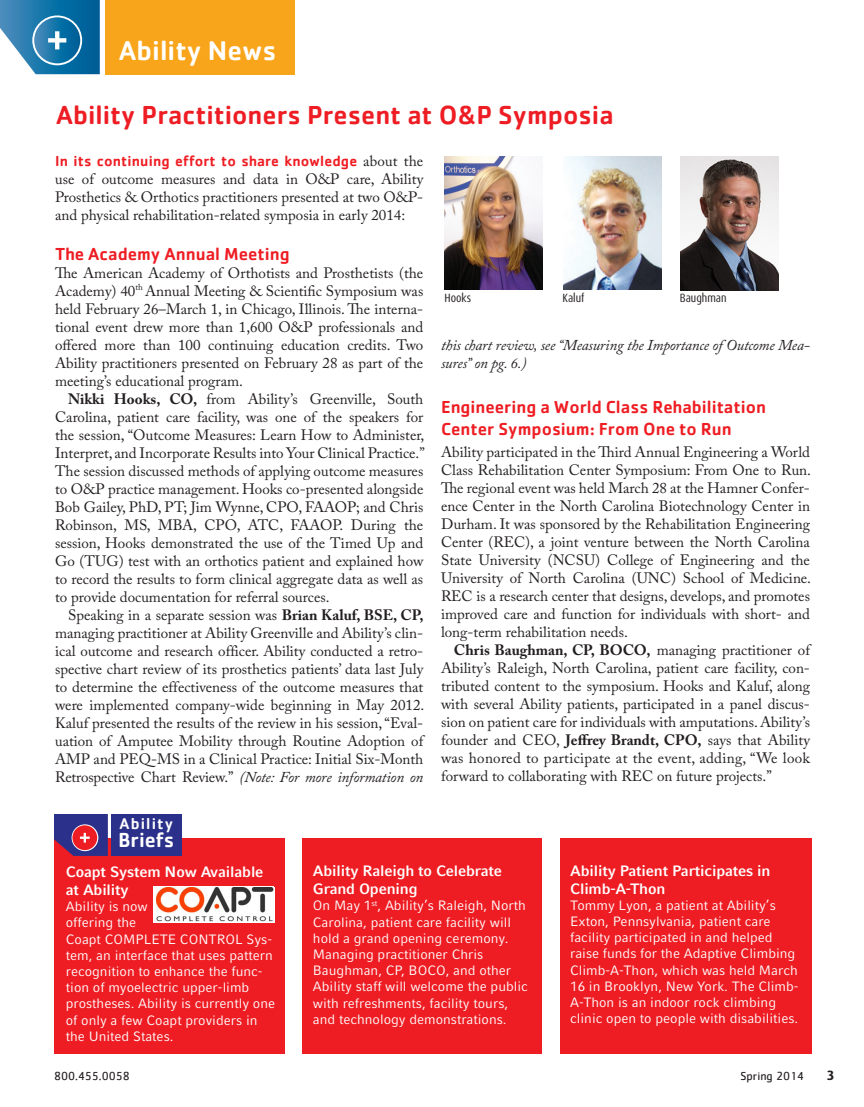
<style>
.page{position:relative;width:864px;height:1107px;background:#fff}
.page>*{position:absolute;margin:0;border:0;box-sizing:border-box;transform-origin:0 0}
.t1{font:500 28.05px "Cachet Std";color:#fff}
.t2{font:500 27px "Cachet Std";color:#ee1d23}
.t3{font:500 21.15px "Cachet Std";color:#fff}
.t4{font:500 18px/21.6px "Cachet Std";color:#ee1d23}
.t5{font:500 16.05px "Cachet Std";letter-spacing:.07em;color:#fff}
.t6{font:15px/18px "Adobe Caslon Pro";color:#231f20;text-align:justify}
.t7{font:700 15px/18px "Compatil Fact LT Pro";letter-spacing:-.01em;color:#fff}
.t8{font:italic 15px/18px "Adobe Caslon Pro";letter-spacing:-.01em;color:#231f20}
.t9{font:500 15px "Cachet";letter-spacing:.01em;color:#ee1d23}
.t10{font:13.5px/16.2px "Compatil Fact LT Pro";color:#fff}
.t11{font:700 13.5px "Dax OT";color:#231f20}
.t12{font:12px "Cachet";color:#231f20}
.t13{font:condensed 12px "Dax OT";color:#231f20}
.s1{font-family:"Adobe Caslon Pro";font-weight:400;color:#231f20}
.s2{font-weight:700}
.s3{font-style:italic}
</style>
<div class="page">
<div style="left:105px;top:0;width:189px;height:74px;background:#f9a51b"></div>
<svg style="left:0;top:0;width:100px;height:74px;background:#3e8ab6"></svg>
<div style="left:54px;top:838px;width:230px;height:216px;background:#ee1d23"></div>
<div style="left:302px;top:838px;width:240px;height:216px;background:#ee1d23"></div>
<div style="left:560px;top:838px;width:252px;height:216px;background:#ee1d23"></div>
<div style="left:111px;top:814px;width:70px;height:42px;background:#2b318a"></div>
<svg style="left:54px;top:814px;width:54px;height:42px"></svg>
<svg style="left:154px;top:886px;width:120px;height:37px"></svg>
<img style="left:156px;top:888px;width:118px;height:34px">
<img style="left:680px;top:156px;width:98px;height:134px">
<img style="left:445px;top:156px;width:98px;height:134px">
<img style="left:563px;top:156px;width:98px;height:134px">
<h1 class="t1" style="left:119px;top:33px;width:159px">Ability News</h1>
<h2 class="t2" style="left:56px;top:98px;width:559px">Ability Practitioners Present at O&amp;P Symposia</h2>
<p class="t9" style="left:55px;top:152px;width:370px">In its continuing effort to share knowledge <span class="s1">about the</span></p>
<p class="t6" style="left:55px;top:170px;width:370px">use of outcome measures and data in O&amp;P care, Ability Prosthetics &amp; Orthotics practitioners presented at two O&amp;P&shy;and physical rehabilitation-related symposia in early 2014:</p>
<p class="t4" style="left:55px;top:242px;width:236px">The Academy Annual Meeting</p>
<p class="t6" style="left:55px;top:263px;width:370px">The American Academy of Orthotists and Prosthetists (the Academy) 40<sup>th</sup> Annual Meeting &amp; Scientific Symposium was held February 26–March 1, in Chicago, Illinois. The interna&shy;tional event drew more than 1,600 O&amp;P professionals and offered more than 100 continuing education credits. Two Ability practitioners presented on February 28 as part of the meeting’s educational program.</p>
<p class="t6" style="left:55px;top:389px;width:371px;text-indent:13px"><span class="s2">Nikki Hooks, CO,</span> from Ability’s Greenville, South Carolina, patient care facility, was one of the speakers for the session, “Outcome Measures: Learn How to Administer, Interpret, and Incorporate Results into Your Clinical Practice.” The session discussed methods of applying outcome measures to O&amp;P practice management. Hooks co-presented alongside Bob Gailey, PhD, PT; Jim Wynne, CPO, FAAOP; and Chris Robinson, MS, MBA, CPO, ATC, FAAOP. During the session, Hooks demonstrated the use of the Timed Up and Go (TUG) test with an orthotics patient and explained how to record the results to form clinical aggregate data as well as to provide documentation for referral sources.</p>
<p class="t6" style="left:55px;top:605px;width:371px;text-indent:13px">Speaking in a separate session was <span class="s2">Brian Kaluf, BSE, CP, </span>managing practitioner at Ability Greenville and Ability’s clin&shy;ical outcome and research officer. Ability conducted a retro&shy;spective chart review of its prosthetics patients’ data last July to determine the effectiveness of the outcome measures that were implemented company-wide beginning in May 2012.<br>Kaluf presented the results of the review in his session, “Eval&shy;uation of Amputee Mobility through Routine Adoption of AMP and PEQ-MS in a Clinical Practice: Initial Six-Month Retrospective Chart Review.” <span class="s3">(Note: For more information on</span></p>
<p class="t5" style="left:120px;top:814px;width:55px">Ability</p>
<h3 class="t3" style="left:118px;top:827px;width:58px">Briefs</h3>
<p class="t13" style="left:444px;top:290px;width:28px">Hooks</p>
<p class="t13" style="left:562px;top:290px;width:24px">Kaluf</p>
<p class="t13" style="left:680px;top:290px;width:48px">Baughman</p>
<p class="t8" style="left:441px;top:336px;width:370px">this chart review, see “Measuring the Importance of Outcome Mea&shy;sures” on pg. 6.)</p>
<p class="t4" style="left:441px;top:396px;width:327px">Engineering a World Class Rehabilitation<br>Center Symposium: From One to Run</p>
<p class="t6" style="left:441px;top:443px;width:372px">Ability participated in the Third Annual Engineering a World Class Rehabilitation Center Symposium: From One to Run.<br>The regional event was held March 28 at the Hamner Confer&shy;ence Center in the North Carolina Biotechnology Center in Durham. It was sponsored by the Rehabilitation Engineering Center (REC), a joint venture between the North Carolina State University (NCSU) College of Engineering and the University of North Carolina (UNC) School of Medicine.<br>REC is a research center that designs, develops, and promotes improved care and function for individuals with short- and long-term rehabilitation needs.</p>
<p class="t6" style="left:441px;top:641px;width:371px;text-indent:13px"><span class="s2">Chris Baughman, CP, BOCO,</span> managing practitioner of Ability’s Raleigh, North Carolina, patient care facility, con&shy;tributed content to the symposium. Hooks and Kaluf, along with several Ability patients, participated in a panel discus&shy;sion on patient care for individuals with amputations. Ability’s founder and CEO, <span class="s2">Jeffrey Brandt, CPO,</span> says that Ability was honored to participate at the event, adding, “We look forward to collaborating with REC on future projects.”</p>
<p class="t7" style="left:66px;top:863px;width:199px">Coapt System Now Available at Ability</p>
<p class="t10" style="left:66px;top:898px;width:211px">Ability is now<br>offering the<br>Coapt COMPLETE CONTROL Sys&shy;tem, an interface that uses pattern recognition to enhance the func&shy;tion of myoelectric upper-limb prostheses. Ability is currently one of only a few Coapt providers in the United States.</p>
<p class="t7" style="left:313px;top:862px;width:191px">Ability Raleigh to Celebrate<br>Grand Opening</p>
<p class="t10" style="left:313px;top:898px;width:217px">On May 1<sup>st</sup>, Ability’s Raleigh, North Carolina, patient care facility will hold a grand opening ceremony.<br>Managing practitioner Chris Baughman, CP, BOCO, and other Ability staff will welcome the public with refreshments, facility tours, and technology demonstrations.</p>
<p class="t7" style="left:570px;top:862px;width:202px">Ability Patient Participates in<br>Climb-A-Thon</p>
<p class="t10" style="left:570px;top:897px;width:230px">Tommy Lyon, a patient at Ability’s Exton, Pennsylvania, patient care facility participated in and helped raise funds for the Adaptive Climbing Climb-A-Thon, which was held March 16 in Brooklyn, New York. The Climb-A-Thon is an indoor rock climbing clinic open to people with disabilities.</p>
<p class="t12" style="left:54px;top:1069px;width:77px">800.455.0058</p>
<p class="t12" style="left:740px;top:1069px;width:65px">Spring 2014</p>
<p class="t11" style="left:827px;top:1067px;width:9px">3</p>
</div>
